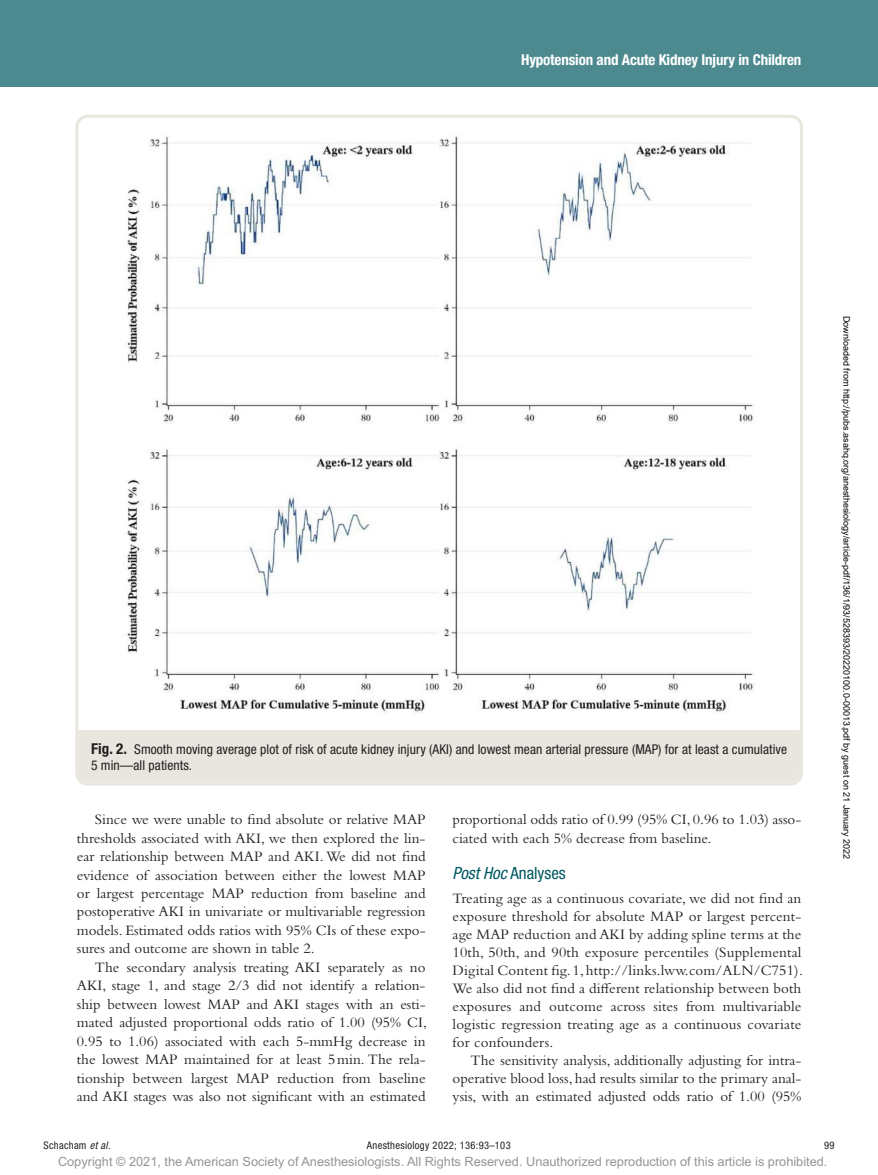
<style>
.page{position:relative;width:878px;height:1175px;background:#fff}
.page>*{position:absolute;margin:0;border:0;box-sizing:border-box;transform-origin:0 0}
.t1{font:condensed 16.8px "Helvetica Neue LT Std";color:#005861}
.t2{font:15px/18.5px "Bembo Std";color:#231f20;text-align:justify}
.t3{font:700 condensed 15px "Helvetica Neue LT Std";letter-spacing:-.01em;color:#fff}
.t4{font:condensed 13.5px/15.8px "Helvetica Neue LT Std";letter-spacing:.005em;color:#231f20}
.t5{font:12.75px "Arial MT Std";color:#939598}
.t6{font:condensed 10.5px "Helvetica Neue LT Std";letter-spacing:.03em;color:#231f20}
.t7{font:9px "Arial";color:#000}
.s1{font-weight:700;font-size:15px}
.s2{font-style:italic}
</style>
<div class="page">
<div style="left:0;top:0;width:878px;height:86px;background:#4d8a90"></div>
<img style="left:127px;top:135px;width:627px;height:578px">
<div style="left:78px;top:730px;width:721px;height:52px;background:#e9e6df"></div>
<div style="left:75px;top:115px;width:727px;height:670px;border:3px solid #e9e6df;border-radius:11px"></div>
<p class="t3" style="left:521px;top:51px;width:282px">Hypotension and Acute Kidney Injury in Children</p>
<p class="t4" style="left:91px;top:741px;width:697px"><span class="s1">Fig. 2.</span> Smooth moving average plot of risk of acute kidney injury (AKI) and lowest mean arterial pressure (MAP) for at least a cumulative<br>5 min—all patients.</p>
<p class="t2" style="left:77px;top:810px;width:350px;text-indent:18px">Since we were unable to find absolute or relative MAP thresholds associated with AKI, we then explored the lin&shy;ear relationship between MAP and AKI. We did not find evidence of association between either the lowest MAP or largest percentage MAP reduction from baseline and postoperative AKI in univariate or multivariable regression models. Estimated odds ratios with 95% CIs of these expo&shy;sures and outcome are shown in table 2.</p>
<p class="t2" style="left:77px;top:957px;width:352px;text-indent:18px">The secondary analysis treating AKI separately as no AKI, stage 1, and stage 2/3 did not identify a relation&shy;ship between lowest MAP and AKI stages with an esti&shy;mated adjusted proportional odds ratio of 1.00 (95% CI, 0.95 to 1.06) associated with each 5-mmHg decrease in the lowest MAP maintained for at least 5min. The rela&shy;tionship between largest MAP reduction from baseline and AKI stages was also not significant with an estimated</p>
<p class="t2" style="left:452px;top:810px;width:350px">proportional odds ratio of 0.99 (95% CI, 0.96 to 1.03) asso&shy;ciated with each 5% decrease from baseline.</p>
<p class="t1" style="left:452px;top:863px;width:115px"><span class="s2">Post Hoc</span> Analyses</p>
<p class="t2" style="left:452px;top:889px;width:352px;line-height:18px">Treating age as a continuous covariate, we did not find an exposure threshold for absolute MAP or largest percent&shy;age MAP reduction and AKI by adding spline terms at the 10th, 50th, and 90th exposure percentiles (Supplemental Digital Content fig. 1, http://links.lww.com/ALN/C751).<br>We also did not find a different relationship between both exposures and outcome across sites from multivariable logistic regression treating age as a continuous covariate for confounders.</p>
<p class="t2" style="left:452px;top:1051px;width:350px;line-height:18px;text-indent:18px">The sensitivity analysis, additionally adjusting for intra&shy;operative blood loss, had results similar to the primary anal&shy;ysis, with an estimated adjusted odds ratio of 1.00 (95%</p>
<p class="t7" style="left:850px;top:315px;width:545px;rotate:90deg">Downloaded from http://pubs.asahq.org/anesthesiology/article-pdf/136/1/93/528393/20220100.0-00013.pdf by guest on 21 January 2022</p>
<p class="t6" style="left:44px;top:1139px;width:68px">Schacham <span class="s2">et al.</span></p>
<p class="t6" style="left:367px;top:1139px;width:145px">Anesthesiology 2022; 136:93–103</p>
<p class="t6" style="left:824px;top:1139px;width:12px">99</p>
<p class="t5" style="left:58px;top:1154px;width:771px">Copyright © 2021, the American Society of Anesthesiologists. All Rights Reserved. Unauthorized reproduction of this article is prohibited.</p>
</div>
